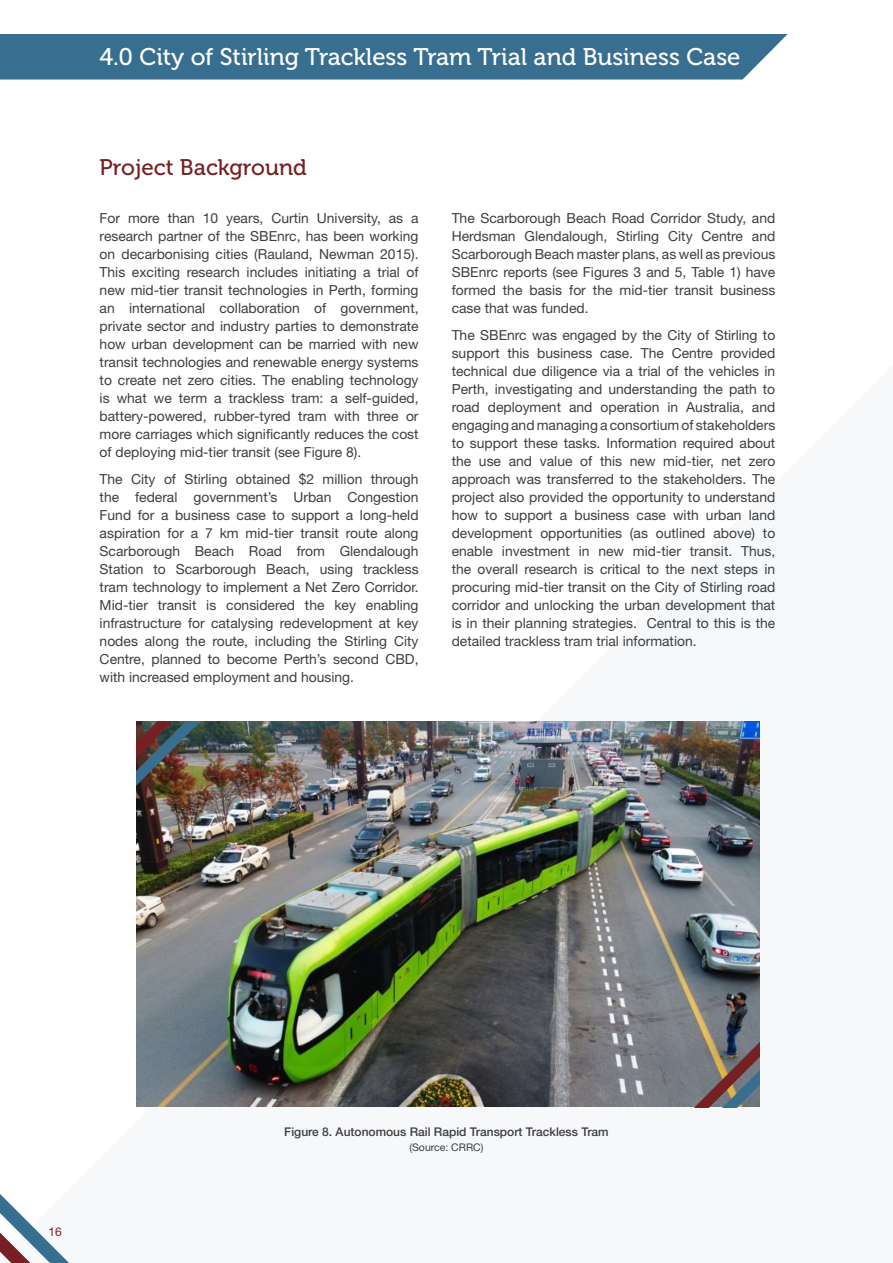
<style>
.page{position:relative;width:893px;height:1263px;background:#fff}
.page>*{position:absolute;margin:0;border:0;box-sizing:border-box;transform-origin:0 0}
.t1{font:24px "Museo 500";color:#fff}
.t2{font:22.5px "Museo 500";color:#762023}
.t3{font:13.8px/18px "Helvetica Neue LT Std";color:#3e3e3f;text-align:justify}
.t4{font:500 12px "Helvetica Neue LT Std";color:#3e3e3f}
.t5{font:12px "Helvetica Neue LT Std";color:#762023}
.t6{font:10.5px "Helvetica Neue LT Std";color:#3e3e3f}
</style>
<div class="page">
<img style="left:136px;top:721px;width:623px;height:386px">
<svg style="left:0;top:1194px;width:69px;height:69px"></svg>
<div style="left:0;top:34px;width:788px;height:46px;background:#386e8f"></div>
<svg style="left:685px;top:1040px;width:74px;height:67px;background:#736b6d"></svg>
<img style="left:136px;top:721px;width:75px;height:67px">
<p class="t1" style="left:100px;top:44px;width:642px">4.0 City of Stirling Trackless Tram Trial and Business Case</p>
<p class="t2" style="left:100px;top:155px;width:209px">Project Background</p>
<p class="t3" style="left:100px;top:209px;width:320px">For more than 10 years, Curtin University, as a research partner of the SBEnrc, has been working on decarbonising cities (Rauland, Newman 2015).<br>This exciting research includes initiating a trial of new mid-tier transit technologies in Perth, forming an international collaboration of government, private sector and industry parties to demonstrate how urban development can be married with new transit technologies and renewable energy systems to create net zero cities. The enabling technology is what we term a trackless tram: a self-guided, battery-powered, rubber-tyred tram with three or more carriages which significantly reduces the cost of deploying mid-tier transit (see Figure 8).</p>
<p class="t3" style="left:100px;top:469px;width:320px">The City of Stirling obtained $2 million through the federal government’s Urban Congestion Fund for a business case to support a long-held aspiration for a 7 km mid-tier transit route along Scarborough Beach Road from Glendalough Station to Scarborough Beach, using trackless tram technology to implement a Net Zero Corridor.<br>Mid-tier transit is considered the key enabling infrastructure for catalysing redevelopment at key nodes along the route, including the Stirling City Centre, planned to become Perth’s second CBD, with increased employment and housing.</p>
<p class="t3" style="left:452px;top:209px;width:325px">The Scarborough Beach Road Corridor Study, and Herdsman Glendalough, Stirling City Centre and Scarborough Beach master plans, as well as previous SBEnrc reports (see Figures 3 and 5, Table 1) have formed the basis for the mid-tier transit business case that was funded.</p>
<p class="t3" style="left:452px;top:325px;width:325px">The SBEnrc was engaged by the City of Stirling to support this business case. The Centre provided technical due diligence via a trial of the vehicles in Perth, investigating and understanding the path to road deployment and operation in Australia, and engaging and managing a consortium of stakeholders to support these tasks. Information required about the use and value of this new mid-tier, net zero approach was transferred to the stakeholders. The project also provided the opportunity to understand how to support a business case with urban land development opportunities (as outlined above) to enable investment in new mid-tier transit. Thus, the overall research is critical to the next steps in procuring mid-tier transit on the City of Stirling road corridor and unlocking the urban development that is in their planning strategies. Central to this is the detailed trackless tram trial information.</p>
<p class="t5" style="left:48px;top:1224px;width:15px">16</p>
<p class="t4" style="left:284px;top:1124px;width:326px">Figure 8. Autonomous Rail Rapid Transport Trackless Tram</p>
<p class="t6" style="left:409px;top:1141px;width:76px">(Source: CRRC)</p>
</div>
